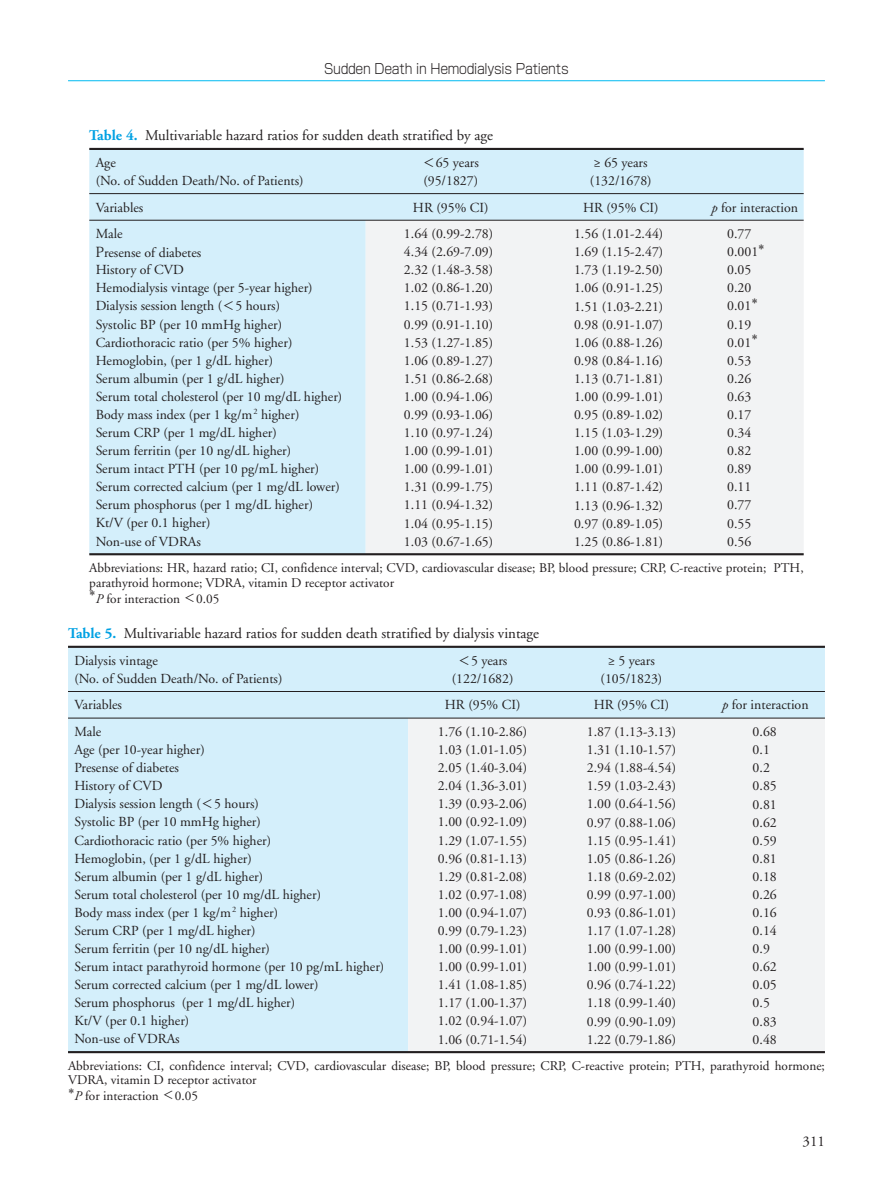
<style>
.page{position:relative;width:893px;height:1183px;background:#fff}
.page>*{position:absolute;margin:0;border:0;box-sizing:border-box;transform-origin:0 0}
.t1{font:14.85px "Adobe Garamond";color:#231f20}
.t2{font:13.8px/18.1px "Adobe Garamond";color:#231f20}
.t3{font:13.8px "Shin Go Light 83 pv RKSJ H";letter-spacing:-.03em;color:#231f20;scale:.9 1}
.t4{font:13.35px/14.9px "Adobe Garamond";color:#231f20}
.t5{font:8.25px "Ryumin Medium 83 pv RKSJ H";color:#231f20}
.s1{font-weight:700;color:#00a1e3}
.s2{font-family:"Ryumin Medium 83 pv RKSJ H";font-size:11.7px}
.s3{font-family:"Adobe Garamond Pro"}
.s4{font-style:italic}
.s5{font-family:"Koz Min Pro Regular 90 pv RKSJ H"}
.s6{font-family:"Ryumin Medium 83 pv RKSJ H";font-size:11.1px}
</style>
<div class="page">
<hr style="left:68px;top:80px;width:757px;height:1px;background:#00baf1">
<div style="left:89px;top:150px;width:715px;height:403px;background:#d4effb"></div>
<div style="left:366px;top:221px;width:438px;height:332px;background:#f2f3f4"></div>
<hr style="left:89px;top:193px;width:715px;height:1px;background:#231f20">
<hr style="left:89px;top:220px;width:715px;height:1px;background:#231f20">
<hr style="left:89px;top:148px;width:715px;height:2px;background:#231f20">
<hr style="left:89px;top:553px;width:715px;height:2px;background:#231f20">
<div style="left:68px;top:647px;width:757px;height:403px;background:#d4effb"></div>
<div style="left:408px;top:718px;width:417px;height:332px;background:#f2f3f4"></div>
<hr style="left:68px;top:691px;width:757px;height:1px;background:#231f20">
<hr style="left:68px;top:717px;width:757px;height:1px;background:#231f20">
<hr style="left:68px;top:645px;width:757px;height:2px;background:#231f20">
<hr style="left:68px;top:1050px;width:757px;height:2px;background:#231f20">
<p class="t3" style="left:324px;top:64px;width:273px">Sudden Death in Hemodialysis Patients</p>
<p class="t1" style="left:89px;top:129px;width:405px"><span class="s1">Table 4.</span> Multivariable hazard ratios for sudden death stratified by age</p>
<p class="t2" style="left:96px;top:155px;width:210px">Age<br>(No. of Sudden Death/No. of Patients)</p>
<p class="t2" style="left:423px;top:155px;width:57px"><span class="s2">＜</span>65 years (95/1827)</p>
<p class="t2" style="left:590px;top:154px;width:63px"><span class="s3">≥</span> 65 years (132/1678)</p>
<p class="t2" style="left:96px;top:199px;width:49px">Variables</p>
<p class="t2" style="left:413px;top:199px;width:77px">HR (95% CI)</p>
<p class="t2" style="left:583px;top:199px;width:77px">HR (95% CI)</p>
<p class="t2" style="left:712px;top:199px;width:88px"><span class="s4">p</span> for interaction</p>
<p class="t2" style="left:96px;top:225px;width:107px;line-height:18.8px">Male<br><span class="s5">P</span>resense of diabetes</p>
<p class="t2" style="left:96px;top:262px;width:248px">History of CVD<br>Hemodialysis vintage (per 5-year higher)<br>Dialysis session length (<span class="s2">＜</span>5 hours)<br>Systolic BP (per 10 mmHg higher)<br>Cardiothoracic ratio (per 5% higher)<br>Hemoglobin, (per 1 g/dL higher)<br>Serum albumin (per 1 g/dL higher)<br>Serum total cholesterol (per 10 mg/dL higher)<br>Body mass index (per 1 kg/m<sup>2</sup> higher)<br>Serum CRP (per 1 mg/dL higher)<br>Serum ferritin (per 10 ng/dL higher)<br>Serum intact PTH (per 10 pg/mL higher)<br>Serum corrected calcium (per 1 mg/dL lower)<br>Serum phosphorus (per 1 mg/dL higher)<br>Kt/V (per 0.1 higher)<br>Non-use of VDRAs</p>
<p class="t2" style="left:404px;top:226px;width:91px;text-align:justify">1.64 (0.99-2.78)<br>4.34 (2.69-7.09)<br>2.32 (1.48-3.58)<br>1.02 (0.86-1.20)<br>1.15 (0.71-1.93)<br>0.99 (0.91-1.10)<br>1.53 (1.27-1.85)<br>1.06 (0.89-1.27)<br>1.51 (0.86-2.68)<br>1.00 (0.94-1.06)<br>0.99 (0.93-1.06)<br>1.10 (0.97-1.24)<br>1.00 (0.99-1.01)<br>1.00 (0.99-1.01)<br>1.31 (0.99-1.75)<br>1.11 (0.94-1.32)<br>1.04 (0.95-1.15)<br>1.03 (0.67-1.65)</p>
<p class="t2" style="left:574px;top:226px;width:91px;text-align:justify">1.56 (1.01-2.44)<br>1.69 (1.15-2.47)<br>1.73 (1.19-2.50)<br>1.06 (0.91-1.25)<br>1.51 (1.03-2.21)<br>0.98 (0.91-1.07)<br>1.06 (0.88-1.26)<br>0.98 (0.84-1.16)<br>1.13 (0.71-1.81)<br>1.00 (0.99-1.01)<br>0.95 (0.89-1.02)<br>1.15 (1.03-1.29)<br>1.00 (0.99-1.00)<br>1.00 (0.99-1.01)<br>1.11 (0.87-1.42)<br>1.13 (0.96-1.32)<br>0.97 (0.89-1.05)<br>1.25 (0.86-1.81)</p>
<p class="t2" style="left:727px;top:226px;width:33px">0.77<br>0.001</p>
<p class="t5" style="left:757px;top:244px;width:10px">＊</p>
<p class="t2" style="left:727px;top:262px;width:26px;text-align:justify">0.05<br>0.20<br>0.01</p>
<p class="t5" style="left:750px;top:298px;width:10px">＊</p>
<p class="t2" style="left:727px;top:316px;width:26px">0.19<br>0.01</p>
<p class="t5" style="left:750px;top:334px;width:10px">＊</p>
<p class="t2" style="left:727px;top:352px;width:26px;text-align:justify">0.53<br>0.26<br>0.63<br>0.17<br>0.34<br>0.82<br>0.89<br>0.11<br>0.77<br>0.55<br>0.56</p>
<p class="t4" style="left:89px;top:561px;width:716px">Abbreviations: HR, hazard ratio; CI, confidence interval; CVD, cardiovascular disease; BP, blood pressure; CRP, C-reactive protein; PTH, parathyroid hormone; VDRA, vitamin D receptor activator</p>
<p class="t5" style="left:88px;top:589px;width:10px">＊</p>
<p class="t4" style="left:96px;top:592px;width:125px"><span class="s4">P</span> for interaction <span class="s6">＜</span>0.05</p>
<p class="t1" style="left:68px;top:627px;width:473px"><span class="s1">Table 5.</span> Multivariable hazard ratios for sudden death stratified by dialysis vintage</p>
<p class="t2" style="left:74px;top:652px;width:210px">Dialysis vintage<br>(No. of Sudden Death/No. of Patients)</p>
<p class="t2" style="left:452px;top:652px;width:63px;text-align:center"><span class="s2">＜</span>5 years (122/1682)</p>
<p class="t2" style="left:601px;top:652px;width:63px;text-align:center"><span class="s3">≥</span> 5 years (105/1823)</p>
<p class="t2" style="left:74px;top:697px;width:49px">Variables</p>
<p class="t2" style="left:445px;top:697px;width:77px">HR (95% CI)</p>
<p class="t2" style="left:594px;top:697px;width:77px">HR (95% CI)</p>
<p class="t2" style="left:722px;top:697px;width:88px"><span class="s4">p</span> for interaction</p>
<p class="t2" style="left:74px;top:723px;width:311px">Male<br>Age (per 10-year higher)<br>Presense of diabetes<br>History of CVD<br>Dialysis session length (<span class="s2">＜</span>5 hours)<br>Systolic BP (per 10 mmHg higher)<br>Cardiothoracic ratio (per 5% higher)<br>Hemoglobin, (per 1 g/dL higher)<br>Serum albumin (per 1 g/dL higher)<br>Serum total cholesterol (per 10 mg/dL higher)<br>Body mass index (per 1 kg/m<sup>2</sup> higher)<br>Serum CRP (per 1 mg/dL higher)<br>Serum ferritin (per 10 ng/dL higher)<br>Serum intact parathyroid hormone (per 10 pg/mL higher)<br>Serum corrected calcium (per 1 mg/dL lower)<br>Serum phosphorus (per 1 mg/dL higher)<br>Kt/V (per 0.1 higher)<br>Non-use of VDRAs</p>
<p class="t2" style="left:438px;top:723px;width:91px;text-align:justify">1.76 (1.10-2.86)<br>1.03 (1.01-1.05)<br>2.05 (1.40-3.04)<br>2.04 (1.36-3.01)<br>1.39 (0.93-2.06)<br>1.00 (0.92-1.09)<br>1.29 (1.07-1.55)<br>0.96 (0.81-1.13)<br>1.29 (0.81-2.08)<br>1.02 (0.97-1.08)<br>1.00 (0.94-1.07)<br>0.99 (0.79-1.23)<br>1.00 (0.99-1.01)<br>1.00 (0.99-1.01)<br>1.41 (1.08-1.85)<br>1.17 (1.00-1.37)<br>1.02 (0.94-1.07)<br>1.06 (0.71-1.54)</p>
<p class="t2" style="left:587px;top:723px;width:91px;text-align:justify">1.87 (1.13-3.13)<br>1.31 (1.10-1.57)<br>2.94 (1.88-4.54)<br>1.59 (1.03-2.43)<br>1.00 (0.64-1.56)<br>0.97 (0.88-1.06)<br>1.15 (0.95-1.41)<br>1.05 (0.86-1.26)<br>1.18 (0.69-2.02)<br>0.99 (0.97-1.00)<br>0.93 (0.86-1.01)<br>1.17 (1.07-1.28)<br>1.00 (0.99-1.00)<br>1.00 (0.99-1.01)<br>0.96 (0.74-1.22)<br>1.18 (0.99-1.40)<br>0.99 (0.90-1.09)<br>1.22 (0.79-1.86)</p>
<p class="t2" style="left:753px;top:723px;width:26px">0.68<br>0.1<br>0.2<br>0.85<br>0.81<br>0.62<br>0.59<br>0.81<br>0.18<br>0.26<br>0.16<br>0.14<br>0.9<br>0.62<br>0.05<br>0.5<br>0.83<br>0.48</p>
<p class="t4" style="left:68px;top:1058px;width:758px">Abbreviations: CI, confidence interval; CVD, cardiovascular disease; BP, blood pressure; CRP, C-reactive protein; PTH, parathyroid hormone;<br>VDRA, vitamin D receptor activator</p>
<p class="t5" style="left:67px;top:1086px;width:10px">＊</p>
<p class="t4" style="left:74px;top:1089px;width:125px"><span class="s4">P</span> for interaction <span class="s6">＜</span>0.05</p>
<p class="t1" style="left:803px;top:1135px;width:24px">311</p>
</div>
